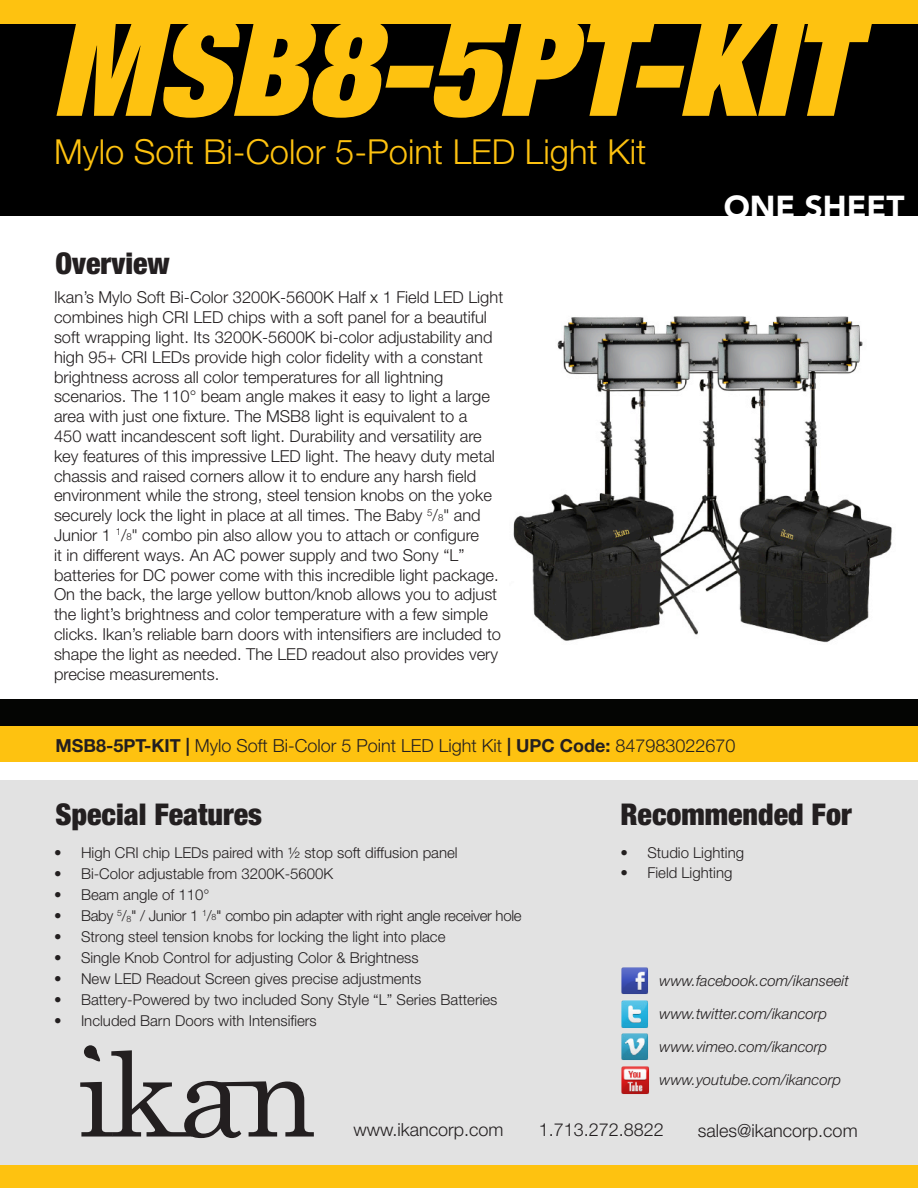
<style>
.page{position:relative;width:918px;height:1188px;background:#fff}
.page>*{position:absolute;margin:0;border:0;box-sizing:border-box;transform-origin:0 0}
.t1{font:italic 900 condensed 135px "Helvetica Neue LT Std";color:#fec210}
.t2{font:300 34.5px "Helvetica Neue LT Std";color:#fec210}
.t3{font:900 31.5px "Avenir LT Std";color:#fff}
.t4{font:900 condensed 30px "Helvetica Neue LT Std";color:#231f20}
.t5{font:300 18px "Helvetica Neue LT Std";color:#231f20}
.t6{font:300 16.5px/19.8px "Helvetica Neue LT Std";color:#231f20}
.t7{font:300 15px "Helvetica Neue LT Std";color:#231f20}
.t8{font:italic 300 15px "Helvetica Neue LT Std";color:#231f20}
.t9{font:300 15px "Helvetica Neue LT Std";letter-spacing:-.02em;color:#231f20}
.s1{font-size:9.6px}
.s2{font-stretch:condensed}
.s3{font-weight:700}
.s4{font-size:8.7px}
</style>
<div class="page">
<div style="left:0;top:780px;width:918px;height:408px;background:#e2e2e2"></div>
<svg style="left:80px;top:1045px;width:234px;height:93px"></svg>
<div style="left:0;top:0;width:918px;height:216px;background:#000"></div>
<img style="left:513px;top:316px;width:379px;height:327px">
<div style="left:0;top:0;width:918px;height:24px;background:#fec210"></div>
<div style="left:0;top:724px;width:918px;height:38px;background:#fec210"></div>
<div style="left:0;top:699px;width:918px;height:27px;background:#040503"></div>
<div style="left:0;top:1165px;width:918px;height:23px;background:#fec210"></div>
<img style="left:621px;top:967px;width:27px;height:27px">
<img style="left:621px;top:1000px;width:27px;height:28px">
<img style="left:621px;top:1033px;width:27px;height:28px">
<img style="left:621px;top:1066px;width:28px;height:28px">
<p class="t1" style="left:51px;top:-19px;width:802px">MSB8-5PT-KIT</p>
<p class="t2" style="left:54px;top:131px;width:594px">Mylo Soft Bi-Color 5-Point LED Light Kit</p>
<p class="t4" style="left:56px;top:245px;width:116px">Overview</p>
<p class="t6" style="left:54px;top:287px;width:451px">Ikan’s Mylo Soft Bi-Color 3200K-5600K Half x 1 Field LED Light combines high CRI LED chips with a soft panel for a beautiful soft wrapping light. Its 3200K-5600K bi-color adjustability and high 95+ CRI LEDs provide high color fidelity with a constant brightness across all color temperatures for all lightning scenarios. The 110° beam angle makes it easy to light a large area with just one fixture. The MSB8 light is equivalent to a<br>450 watt incandescent soft light. Durability and versatility are key features of this impressive LED light. The heavy duty metal chassis and raised corners allow it to endure any harsh field environment while the strong, steel tension knobs on the yoke securely lock the light in place at all times. The Baby <sup>5</sup>/<span class="s1">8</span><span class="s2">"</span> and Junior 1 <sup>1</sup>/<span class="s1">8</span><span class="s2">"</span> combo pin also allow you to attach or configure<br>it in different ways. An AC power supply and two Sony “L” batteries for DC power come with this incredible light package.<br>On the back, the large yellow button/knob allows you to adjust the light’s brightness and color temperature with a few simple clicks. Ikan’s reliable barn doors with intensifiers are included to shape the light as needed. The LED readout also provides very precise measurements.</p>
<p class="t3" style="left:724px;top:187px;width:182px">ONE SHEET</p>
<p class="t5" style="left:55px;top:735px;width:682px"><span class="s3">MSB8-5PT-KIT |</span> Mylo Soft Bi-Color 5 Point LED Light Kit <span class="s3">| UPC Code:</span> 847983022670</p>
<p class="t4" style="left:56px;top:796px;width:208px">Special Features</p>
<p class="t7" style="left:54px;top:844px;width:405px">• High CRI chip LEDs paired with ½ stop soft diffusion panel</p>
<p class="t7" style="left:54px;top:865px;width:281px">• Bi-Color adjustable from 3200K-5600K</p>
<p class="t7" style="left:54px;top:886px;width:157px">• Beam angle of 110°</p>
<p class="t9" style="left:54px;top:907px;width:469px">• Baby <sup>5</sup>/<span class="s4">8</span>" / Junior 1 <sup>1</sup>/<span class="s4">8</span>" combo pin adapter with right angle receiver hole</p>
<p class="t7" style="left:54px;top:928px;width:393px">• Strong steel tension knobs for locking the light into place</p>
<p class="t7" style="left:54px;top:949px;width:366px">• Single Knob Control for adjusting Color &amp; Brightness</p>
<p class="t7" style="left:54px;top:970px;width:369px">• New LED Readout Screen gives precise adjustments</p>
<p class="t7" style="left:54px;top:991px;width:445px">• Battery-Powered by two included Sony Style “L” Series Batteries</p>
<p class="t7" style="left:54px;top:1012px;width:264px">• Included Barn Doors with Intensifiers</p>
<p class="t4" style="left:620px;top:796px;width:233px">Recommended For</p>
<p class="t7" style="left:620px;top:844px;width:125px">• Studio Lighting</p>
<p class="t7" style="left:620px;top:863px;width:114px">• Field Lighting</p>
<p class="t8" style="left:660px;top:972px;width:191px">www.facebook.com/ikanseeit</p>
<p class="t8" style="left:660px;top:1005px;width:169px">www.twitter.com/ikancorp</p>
<p class="t8" style="left:660px;top:1038px;width:169px">www.vimeo.com/ikancorp</p>
<p class="t8" style="left:660px;top:1071px;width:183px">www.youtube.com/ikancorp</p>
<p class="t5" style="left:353px;top:1119px;width:152px">www.ikancorp.com</p>
<p class="t5" style="left:539px;top:1119px;width:127px">1.713.272.8822</p>
<p class="t5" style="left:698px;top:1119px;width:161px">sales@ikancorp.com</p>
</div>
